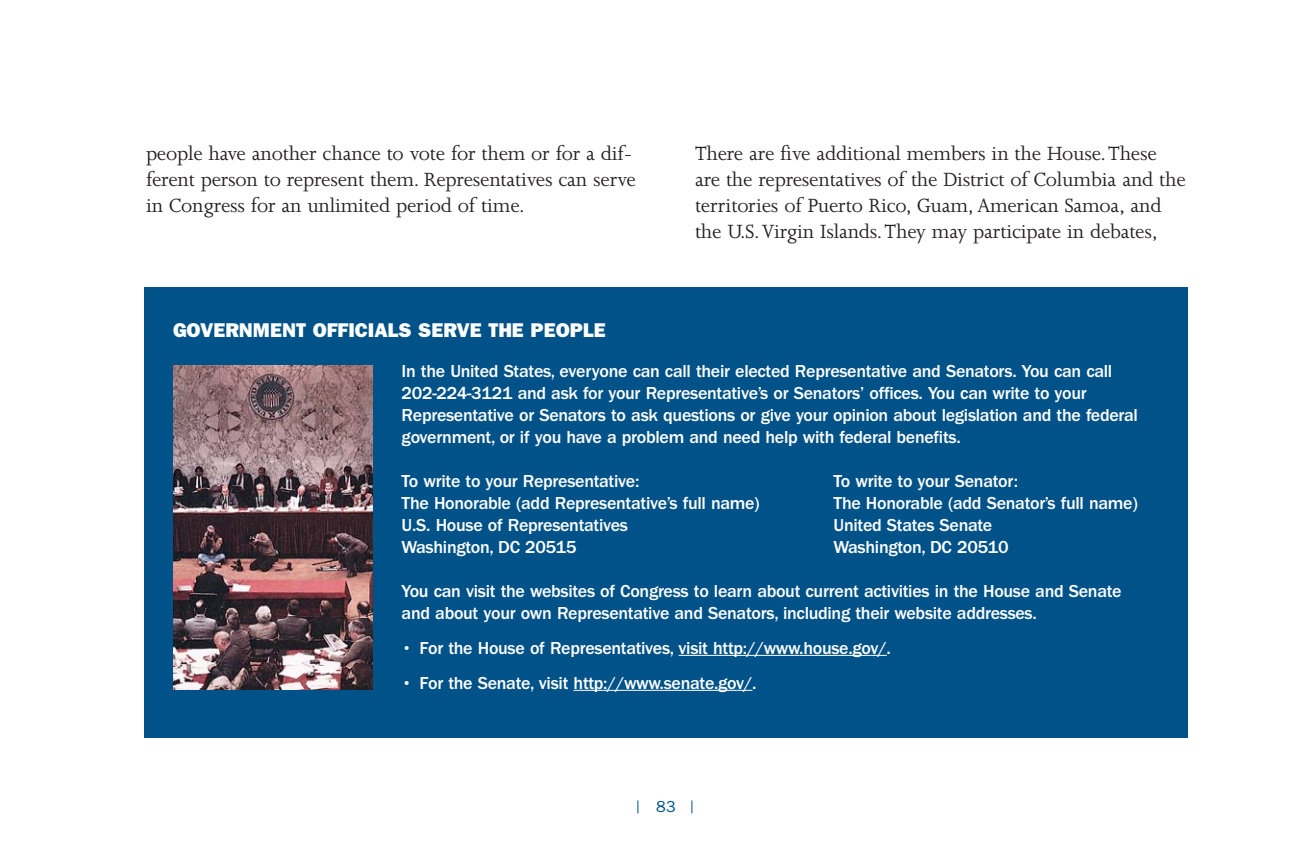
<style>
.page{position:relative;width:1296px;height:864px;background:#fff}
.page>*{position:absolute;margin:0;border:0;box-sizing:border-box;transform-origin:0 0}
.t1{font:22px/26px "Joanna";letter-spacing:-.01em;color:#231f20}
.t2{font:800 20px "Franklin Gothic";color:#fff}
.t3{font:500 18px/22px "Franklin Gothic";letter-spacing:-.02em;color:#fff}
.t4{font:16px "Franklin Gothic";color:#005288}
</style>
<div class="page">
<svg style="left:637px;top:800px;width:1px;height:13px"></svg>
<svg style="left:691px;top:800px;width:1px;height:13px"></svg>
<div style="left:144px;top:288px;width:1044px;height:450px;background:#005288"></div>
<hr style="left:679px;top:655px;width:120px;height:1px;background:#fff">
<hr style="left:799px;top:655px;width:71px;height:1px;background:#fff">
<svg style="left:870px;top:655px;width:17px;height:1px"></svg>
<hr style="left:574px;top:690px;width:86px;height:1px;background:#fff">
<hr style="left:660px;top:690px;width:76px;height:1px;background:#fff">
<svg style="left:736px;top:690px;width:17px;height:1px"></svg>
<img style="left:173px;top:366px;width:199px;height:324px">
<p class="t1" style="left:146px;top:143px;width:492px">people have another chance to vote for them or for a dif&shy;ferent person to represent them. Representatives can serve in Congress for an unlimited period of time.</p>
<p class="t1" style="left:695px;top:143px;width:492px">There are five additional members in the House.These are the representatives of the District of Columbia and the territories of Puerto Rico, Guam, American Samoa, and the U.S.Virgin Islands.They may participate in debates,</p>
<p class="t2" style="left:173px;top:323px;width:434px">GOVERNMENT OFFICIALS SERVE THE PEOPLE</p>
<p class="t3" style="left:402px;top:362px;width:738px">In the United States, everyone can call their elected Representative and Senators. You can call 202-224-3121 and ask for your Representative’s or Senators’ offices. You can write to your Representative or Senators to ask questions or give your opinion about legislation and the federal government, or if you have a problem and need help with federal benefits.</p>
<p class="t3" style="left:402px;top:471px;width:239px">To write to your Representative:</p>
<p class="t3" style="left:834px;top:471px;width:186px">To write to your Senator:</p>
<p class="t3" style="left:402px;top:493px;width:360px">The Honorable (add Representative’s full name)</p>
<p class="t3" style="left:834px;top:493px;width:306px">The Honorable (add Senator’s full name)</p>
<p class="t3" style="left:402px;top:515px;width:228px">U.S. House of Representatives</p>
<p class="t3" style="left:834px;top:515px;width:160px">United States Senate</p>
<p class="t3" style="left:402px;top:537px;width:177px">Washington, DC 20515</p>
<p class="t3" style="left:834px;top:537px;width:177px">Washington, DC 20510</p>
<p class="t3" style="left:402px;top:581px;width:722px">You can visit the websites of Congress to learn about current activities in the House and Senate and about your own Representative and Senators, including their website addresses.</p>
<p class="t3" style="left:402px;top:638px;width:491px">• For the House of Representatives, visit http://www.house.gov/.</p>
<p class="t3" style="left:402px;top:673px;width:356px">• For the Senate, visit http://www.senate.gov/.</p>
<p class="t4" style="left:656px;top:801px;width:21px">83</p>
</div>
